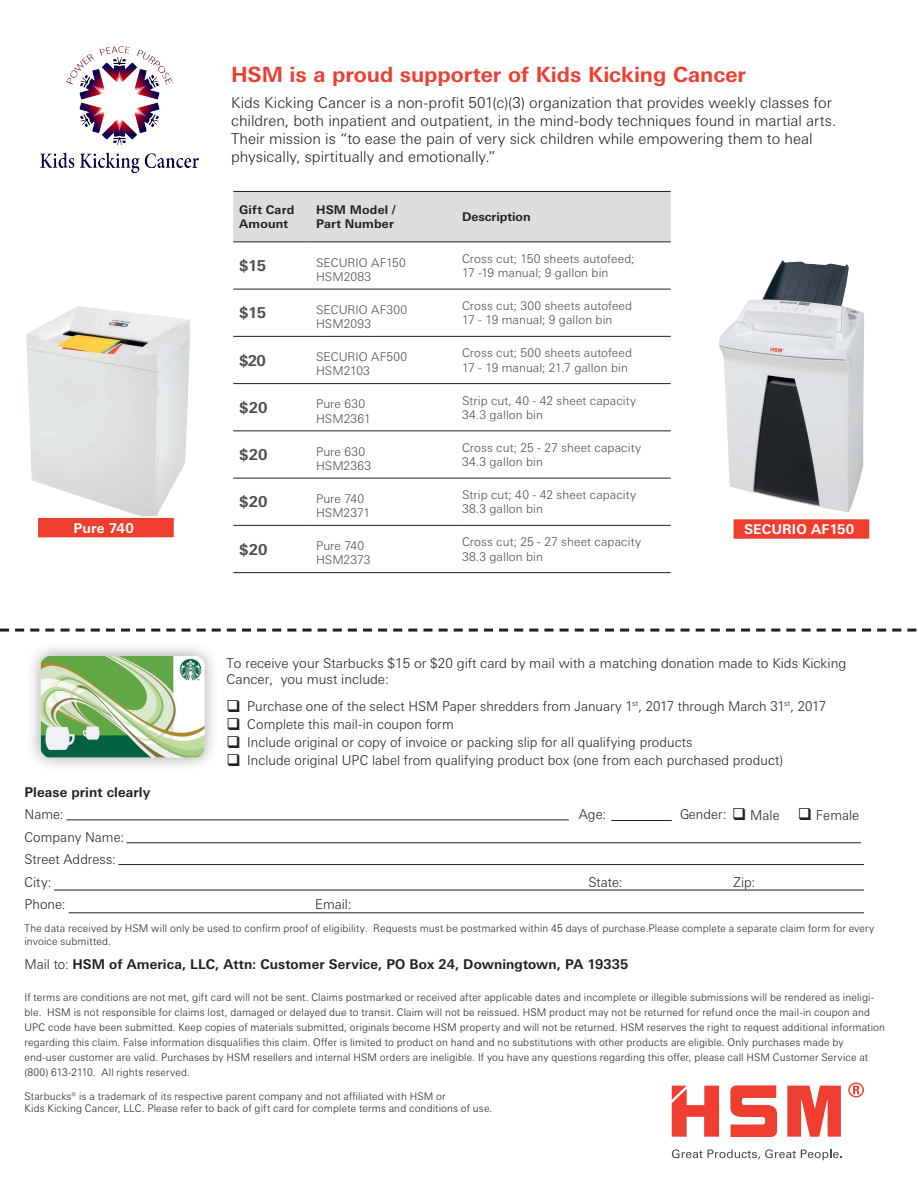
<style>
.page{position:relative;width:918px;height:1188px;background:#fff}
.page>*{position:absolute;margin:0;border:0;box-sizing:border-box;transform-origin:0 0}
.t1{font:700 21px "Univers Next W1 G";letter-spacing:-.005em;color:#ee3e30}
.t2{font:300 15px/18px "Univers Next W1 G";color:#231f20}
.t3{font:700 15px "Univers Next W1 G";letter-spacing:-.005em;color:#4b4c4d}
.t4{font:300 13.5px/16px "Univers Next W1 G";color:#231f20}
.t5{font:700 13.5px "Univers Next W1 G";letter-spacing:.01em;color:#231f20}
.t6{font:700 13.5px "Univers Next W1 G";letter-spacing:.005em;color:#fff}
.t7{font:300 12px "Univers Next W1 G";letter-spacing:.01em;color:#4b4c4d}
.t8{font:700 12px "Univers Next W1 G";letter-spacing:.01em;color:#231f20}
.t9{font:300 10.5px/15px "Univers Next W1 G";letter-spacing:.015em;color:#231f20}
.s1{font-weight:300}
</style>
<div class="page">
<img style="left:40px;top:46px;width:159px;height:128px">
<img style="left:719px;top:260px;width:145px;height:253px">
<div style="left:233px;top:192px;width:438px;height:49px;background:#dcdddf"></div>
<svg style="left:233px;top:242px;width:223px;height:283px"></svg>
<hr style="left:233px;top:191px;width:77px;height:1px;background:#231f20">
<hr style="left:310px;top:191px;width:146px;height:1px;background:#231f20">
<hr style="left:456px;top:191px;width:215px;height:1px;background:#231f20">
<hr style="left:233px;top:241px;width:77px;height:1px;background:#231f20">
<hr style="left:310px;top:241px;width:146px;height:1px;background:#231f20">
<hr style="left:456px;top:241px;width:215px;height:1px;background:#231f20">
<hr style="left:233px;top:289px;width:77px;height:1px;background:#231f20">
<hr style="left:310px;top:289px;width:146px;height:1px;background:#231f20">
<hr style="left:456px;top:289px;width:215px;height:1px;background:#231f20">
<hr style="left:233px;top:336px;width:77px;height:1px;background:#231f20">
<hr style="left:310px;top:336px;width:146px;height:1px;background:#231f20">
<hr style="left:456px;top:336px;width:215px;height:1px;background:#231f20">
<hr style="left:233px;top:383px;width:77px;height:1px;background:#231f20">
<hr style="left:310px;top:383px;width:146px;height:1px;background:#231f20">
<hr style="left:456px;top:383px;width:215px;height:1px;background:#231f20">
<hr style="left:233px;top:430px;width:77px;height:1px;background:#231f20">
<hr style="left:310px;top:430px;width:146px;height:1px;background:#231f20">
<hr style="left:456px;top:430px;width:215px;height:1px;background:#231f20">
<hr style="left:233px;top:478px;width:77px;height:1px;background:#231f20">
<hr style="left:310px;top:478px;width:146px;height:1px;background:#231f20">
<hr style="left:456px;top:478px;width:215px;height:1px;background:#231f20">
<hr style="left:233px;top:525px;width:77px;height:1px;background:#231f20">
<hr style="left:310px;top:525px;width:146px;height:1px;background:#231f20">
<hr style="left:456px;top:525px;width:215px;height:1px;background:#231f20">
<hr style="left:233px;top:572px;width:77px;height:1px;background:#231f20">
<hr style="left:310px;top:572px;width:146px;height:1px;background:#231f20">
<hr style="left:456px;top:572px;width:215px;height:1px;background:#231f20">
<div style="left:733px;top:518px;width:137px;height:22px;background:#ee3e30"></div>
<div style="left:732px;top:517px;width:139px;height:24px;border:2px solid #fff"></div>
<svg style="left:672px;top:1083px;width:192px;height:54px"></svg>
<svg style="left:672px;top:1149px;width:170px;height:11px"></svg>
<img style="left:26px;top:306px;width:164px;height:210px">
<div style="left:37px;top:517px;width:138px;height:21px;background:#ee3e30"></div>
<div style="left:36px;top:516px;width:140px;height:23px;border:2px solid #fff"></div>
<svg style="left:0;top:629px;width:916px;height:3px"></svg>
<hr style="left:67px;top:819px;width:502px;height:1px;background:#231f20">
<hr style="left:118px;top:864px;width:746px;height:1px;background:#231f20">
<hr style="left:611px;top:820px;width:61px;height:1px;background:#231f20">
<hr style="left:54px;top:890px;width:810px;height:1px;background:#231f20">
<hr style="left:69px;top:912px;width:795px;height:1px;background:#231f20">
<div style="left:26px;top:641px;width:194px;height:132px;background:#231f20;opacity:.42"></div>
<img style="left:39px;top:654px;width:168px;height:106px">
<hr style="left:127px;top:842px;width:734px;height:1px;background:#231f20">
<p class="t1" style="left:231px;top:62px;width:516px">HSM is a proud supporter of Kids Kicking Cancer</p>
<p class="t2" style="left:231px;top:94px;width:607px">Kids Kicking Cancer is a non-profit 501(c)(3) organization that provides weekly classes for children, both inpatient and outpatient, in the mind-body techniques found in martial arts.<br>Their mission is “to ease the pain of very sick children while empowering them to heal physically, spirtitually and emotionally.”</p>
<p class="t6" style="left:73px;top:520px;width:62px">Pure 740</p>
<p class="t8" style="left:239px;top:202px;width:57px">Gift Card</p>
<p class="t8" style="left:239px;top:217px;width:50px">Amount</p>
<p class="t8" style="left:316px;top:202px;width:81px">HSM Model /</p>
<p class="t8" style="left:316px;top:217px;width:79px">Part Number</p>
<p class="t8" style="left:462px;top:210px;width:70px">Description</p>
<p class="t3" style="left:239px;top:257px;width:28px">$15</p>
<p class="t7" style="left:316px;top:255px;width:91px">SECURIO AF150</p>
<p class="t7" style="left:316px;top:270px;width:57px">HSM2083</p>
<p class="t7" style="left:462px;top:252px;width:174px">Cross cut; 150 sheets autofeed;</p>
<p class="t7" style="left:462px;top:266px;width:148px">17 -19 manual; 9 gallon bin</p>
<p class="t3" style="left:239px;top:304px;width:28px">$15</p>
<p class="t7" style="left:316px;top:303px;width:93px">SECURIO AF300</p>
<p class="t7" style="left:316px;top:317px;width:57px">HSM2093</p>
<p class="t7" style="left:462px;top:299px;width:172px">Cross cut; 300 sheets autofeed</p>
<p class="t7" style="left:462px;top:313px;width:152px">17 - 19 manual; 9 gallon bin</p>
<p class="t3" style="left:239px;top:351px;width:28px">$20</p>
<p class="t7" style="left:316px;top:350px;width:93px">SECURIO AF500</p>
<p class="t7" style="left:316px;top:364px;width:56px">HSM2103</p>
<p class="t7" style="left:462px;top:346px;width:172px">Cross cut; 500 sheets autofeed</p>
<p class="t7" style="left:462px;top:360px;width:167px">17 - 19 manual; 21.7 gallon bin</p>
<p class="t3" style="left:239px;top:399px;width:30px">$20</p>
<p class="t7" style="left:316px;top:397px;width:51px">Pure 630</p>
<p class="t7" style="left:316px;top:411px;width:56px">HSM2361</p>
<p class="t7" style="left:462px;top:393px;width:176px">Strip cut, 40 - 42 sheet capacity</p>
<p class="t7" style="left:462px;top:408px;width:83px">34.3 gallon bin</p>
<p class="t3" style="left:239px;top:446px;width:30px">$20</p>
<p class="t7" style="left:316px;top:444px;width:51px">Pure 630</p>
<p class="t7" style="left:316px;top:459px;width:57px">HSM2363</p>
<p class="t7" style="left:462px;top:441px;width:181px">Cross cut; 25 - 27 sheet capacity</p>
<p class="t7" style="left:462px;top:455px;width:83px">34.3 gallon bin</p>
<p class="t3" style="left:239px;top:493px;width:30px">$20</p>
<p class="t7" style="left:316px;top:492px;width:50px">Pure 740</p>
<p class="t7" style="left:316px;top:506px;width:56px">HSM2371</p>
<p class="t7" style="left:462px;top:488px;width:176px">Strip cut; 40 - 42 sheet capacity</p>
<p class="t7" style="left:462px;top:502px;width:83px">38.3 gallon bin</p>
<p class="t6" style="left:744px;top:521px;width:112px">SECURIO AF150</p>
<p class="t3" style="left:239px;top:540px;width:30px">$20</p>
<p class="t7" style="left:316px;top:539px;width:50px">Pure 740</p>
<p class="t7" style="left:316px;top:553px;width:56px">HSM2373</p>
<p class="t7" style="left:462px;top:535px;width:181px">Cross cut; 25 - 27 sheet capacity</p>
<p class="t7" style="left:462px;top:549px;width:83px">38.3 gallon bin</p>
<p class="t4" style="left:226px;top:655px;width:621px">To receive your Starbucks $15 or $20 gift card by mail with a matching donation made to Kids Kicking<br>Cancer, you must include:</p>
<p class="t4" style="left:247px;top:698px;width:580px">Purchase one of the select HSM Paper shredders from January 1<sup>st</sup>, 2017 through March 31<sup>st</sup>, 2017</p>
<p class="t4" style="left:247px;top:716px;width:208px">Complete this mail-in coupon form</p>
<p class="t4" style="left:247px;top:734px;width:447px">Include original or copy of invoice or packing slip for all qualifying products</p>
<p class="t4" style="left:247px;top:752px;width:537px">Include original UPC label from qualifying product box (one from each purchased product)</p>
<p class="t5" style="left:25px;top:784px;width:127px">Please print clearly</p>
<p class="t4" style="left:25px;top:807px;width:41px">Name:</p>
<p class="t4" style="left:25px;top:829px;width:101px">Company Name:</p>
<p class="t4" style="left:25px;top:852px;width:93px">Street Address:</p>
<p class="t4" style="left:25px;top:874px;width:28px">City:</p>
<p class="t4" style="left:588px;top:874px;width:36px">State:</p>
<p class="t4" style="left:734px;top:874px;width:23px">Zip:</p>
<p class="t4" style="left:25px;top:897px;width:43px">Phone:</p>
<p class="t4" style="left:315px;top:897px;width:38px">Email:</p>
<p class="t9" style="left:24px;top:921px;width:851px;line-height:13.5px">The data received by HSM will only be used to confirm proof of eligibility. Requests must be postmarked within 45 days of purchase.Please complete a separate claim form for every invoice submitted.</p>
<p class="t5" style="left:24px;top:957px;width:606px"><span class="s1">Mail to:</span> HSM of America, LLC, Attn: Customer Service, PO Box 24, Downingtown, PA 19335</p>
<p class="t9" style="left:24px;top:990px;width:862px">If terms are conditions are not met, gift card will not be sent. Claims postmarked or received after applicable dates and incomplete or illegible submissions will be rendered as ineligi&shy;ble. HSM is not responsible for claims lost, damaged or delayed due to transit. Claim will not be reissued. HSM product may not be returned for refund once the mail-in coupon and UPC code have been submitted. Keep copies of materials submitted, originals become HSM property and will not be returned. HSM reserves the right to request additional information regarding this claim. False information disqualifies this claim. Offer is limited to product on hand and no substitutions with other products are eligible. Only purchases made by end-user customer are valid. Purchases by HSM resellers and internal HSM orders are ineligible. If you have any questions regarding this offer, please call HSM Customer Service at (800) 613-2110. All rights reserved.</p>
<p class="t9" style="left:24px;top:1089px;width:423px">Starbucks® is a trademark of its respective parent company and not affiliated with HSM or</p>
<p class="t9" style="left:24px;top:1101px;width:469px">Kids Kicking Cancer, LLC. Please refer to back of gift card for complete terms and conditions of use.</p>
<p class="t4" style="left:579px;top:807px;width:29px">Age:</p>
<p class="t4" style="left:680px;top:807px;width:181px">Gender: ❑ Male ❑ Female</p>
</div>
